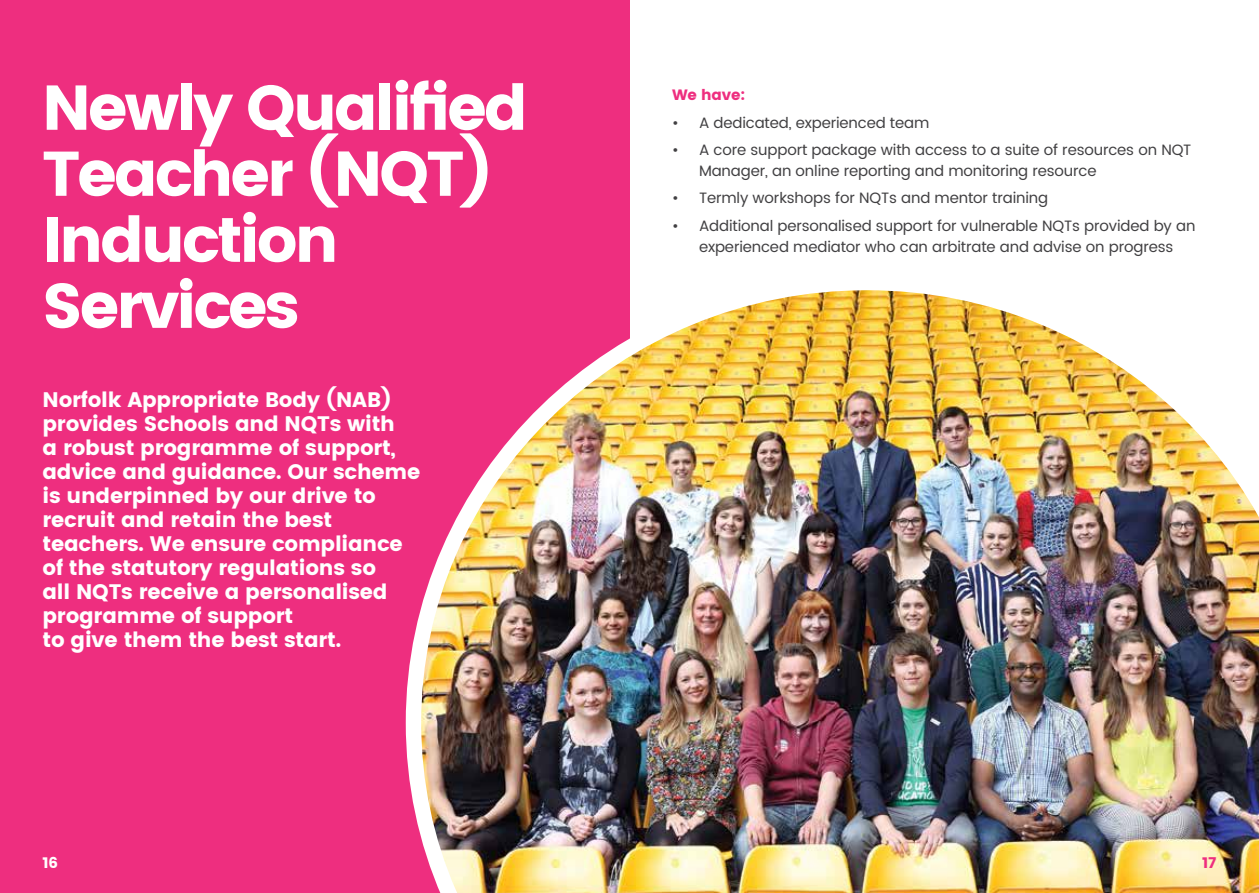
<style>
.page{position:relative;width:1259px;height:893px;background:#fff}
.page>*{position:absolute;margin:0;border:0;box-sizing:border-box;transform-origin:0 0}
.t1{font:63px/66px "Poppins";letter-spacing:-.05em;color:#fff}
.t2{font:21px/24px "Poppins";letter-spacing:-.01em;color:#fff}
.t3{font:15px/21px "Poppins";letter-spacing:-.01em;color:#414042}
.t4{font:15px "Poppins";letter-spacing:-.01em;color:#ee2e7f}
.t5{font:15px "Poppins";color:#fff}
</style>
<div class="page">
<div style="left:0;top:0;width:629px;height:893px;background:#ee2e7f"></div>
<img style="left:406px;top:275px;width:853px;height:618px">
<h1 class="t1" style="left:42px;top:75px;width:487px">Newly Qualified<br>Teacher (NQT)<br>Induction<br>Services</h1>
<p class="t2" style="left:43px;top:387px;width:379px">Norfolk Appropriate Body (NAB) provides Schools and NQTs with<br>a robust programme of support, advice and guidance. Our scheme is underpinned by our drive to recruit and retain the best teachers. We ensure compliance of the statutory regulations so<br>all NQTs receive a personalised programme of support<br>to give them the best start.</p>
<p class="t4" style="left:672px;top:86px;width:75px">We have:</p>
<p class="t3" style="left:672px;top:112px;width:259px">• A dedicated, experienced team</p>
<p class="t3" style="left:699px;top:140px;width:494px;text-indent:-27px">• A core support package with access to a suite of resources on NQT<br>Manager, an online reporting and monitoring resource</p>
<p class="t3" style="left:672px;top:188px;width:378px">• Termly workshops for NQTs and mentor training</p>
<p class="t3" style="left:672px;top:215px;width:525px;text-align:center">• Additional personalised support for vulnerable NQTs provided by an experienced mediator who can arbitrate and advise on progress</p>
<p class="t5" style="left:43px;top:854px;width:17px">16</p>
<p class="t4" style="left:1202px;top:854px;width:16px">51 7</p>
</div>
